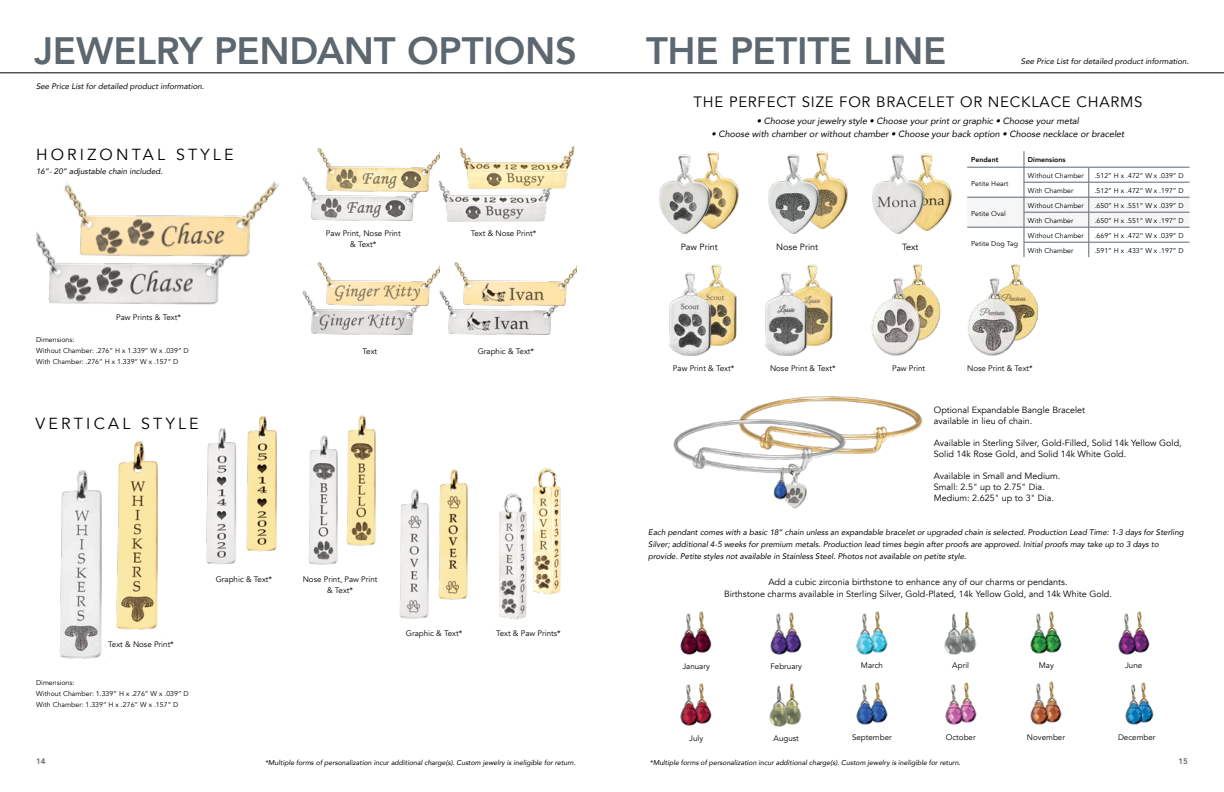
<style>
.page{position:relative;width:1224px;height:792px;background:#fff}
.page>*{position:absolute;margin:0;border:0;box-sizing:border-box;transform-origin:0 0}
.t1{font:800 38.1px "Avenir";letter-spacing:-.01em;color:#5d6770}
.t2{font:16px "Avenir";letter-spacing:.2em;color:#000}
.t3{font:15px "Avenir";letter-spacing:.05em;color:#000}
.t4{font:9px/11px "Avenir";color:#000}
.t5{font:italic 9px "Avenir";color:#000}
.t6{font:italic 8px/12px "Avenir";color:#000}
.t7{font:8px/11px "Avenir";color:#000;text-align:center}
.t8{font:800 8px "Avenir";color:#5e6870}
.t9{font:7px/11px "Avenir";color:#000}
.t10{font:italic 7px "Avenir";color:#000}
.t11{font:800 7px "Avenir";color:#000}
</style>
<div class="page">
<img style="left:741px;top:396px;width:182px;height:58px">
<img style="left:302px;top:176px;width:112px;height:45px">
<img style="left:302px;top:290px;width:112px;height:45px">
<img style="left:439px;top:180px;width:111px;height:42px">
<img style="left:439px;top:272px;width:113px;height:63px">
<img style="left:36px;top:231px;width:183px;height:74px">
<img style="left:57px;top:181px;width:222px;height:90px">
<img style="left:313px;top:149px;width:126px;height:51px">
<img style="left:313px;top:263px;width:126px;height:51px">
<img style="left:459px;top:145px;width:116px;height:48px">
<img style="left:451px;top:263px;width:126px;height:51px">
<img style="left:206px;top:428px;width:30px;height:137px">
<img style="left:59px;top:470px;width:43px;height:189px">
<img style="left:399px;top:489px;width:30px;height:130px">
<img style="left:308px;top:435px;width:30px;height:130px">
<img style="left:499px;top:493px;width:28px;height:127px">
<img style="left:234px;top:416px;width:43px;height:139px">
<img style="left:98px;top:441px;width:64px;height:194px">
<img style="left:426px;top:469px;width:42px;height:133px">
<img style="left:335px;top:415px;width:41px;height:133px">
<img style="left:533px;top:468px;width:28px;height:127px">
<hr style="left:0;top:73px;width:612px;height:1px;background:#000">
<hr style="left:612px;top:73px;width:612px;height:1px;background:#000">
<img style="left:699px;top:612px;width:13px;height:41px">
<img style="left:680px;top:614px;width:19px;height:41px">
<img style="left:789px;top:612px;width:13px;height:41px">
<img style="left:770px;top:614px;width:19px;height:41px">
<img style="left:874px;top:611px;width:13px;height:41px">
<img style="left:856px;top:613px;width:18px;height:41px">
<img style="left:963px;top:611px;width:13px;height:41px">
<img style="left:944px;top:613px;width:19px;height:41px">
<img style="left:1049px;top:611px;width:13px;height:41px">
<img style="left:1030px;top:613px;width:19px;height:41px">
<img style="left:1136px;top:612px;width:13px;height:41px">
<img style="left:1118px;top:614px;width:18px;height:41px">
<img style="left:789px;top:684px;width:13px;height:41px">
<img style="left:770px;top:686px;width:19px;height:40px">
<img style="left:874px;top:682px;width:13px;height:41px">
<img style="left:856px;top:684px;width:18px;height:41px">
<img style="left:963px;top:682px;width:13px;height:41px">
<img style="left:945px;top:684px;width:18px;height:41px">
<img style="left:1049px;top:682px;width:13px;height:40px">
<img style="left:1030px;top:683px;width:19px;height:41px">
<img style="left:1141px;top:682px;width:12px;height:41px">
<img style="left:1125px;top:684px;width:16px;height:41px">
<img style="left:699px;top:683px;width:13px;height:41px">
<img style="left:680px;top:685px;width:19px;height:41px">
<img style="left:674px;top:417px;width:171px;height:92px">
<img style="left:913px;top:264px;width:28px;height:76px">
<img style="left:871px;top:276px;width:52px;height:80px">
<img style="left:1011px;top:264px;width:28px;height:76px">
<img style="left:968px;top:276px;width:51px;height:80px">
<img style="left:711px;top:264px;width:26px;height:82px">
<img style="left:669px;top:271px;width:44px;height:85px">
<img style="left:807px;top:264px;width:26px;height:82px">
<img style="left:765px;top:271px;width:44px;height:85px">
<img style="left:707px;top:151px;width:32px;height:77px">
<img style="left:659px;top:154px;width:55px;height:79px">
<img style="left:816px;top:151px;width:32px;height:77px">
<img style="left:768px;top:154px;width:55px;height:79px">
<img style="left:927px;top:154px;width:25px;height:77px">
<img style="left:872px;top:154px;width:55px;height:79px">
<svg style="left:967px;top:151px;width:223px;height:106px"></svg>
<h1 class="t1" style="left:34px;top:21px;width:544px">JEWELRY PENDANT OPTIONS</h1>
<p class="t6" style="left:36px;top:81px;width:170px">See Price List for detailed product information.</p>
<h2 class="t2" style="left:36px;top:145px;width:199px">HORIZONTAL STYLE</h2>
<p class="t6" style="left:36px;top:165px;width:128px">16”- 20” adjustable chain included.</p>
<p class="t7" style="left:116px;top:312px;width:66px">Paw Prints &amp; Text*</p>
<p class="t9" style="left:36px;top:334px;width:154px">Dimensions:<br>Without Chamber: .276” H x 1.339” W x .039” D<br>With Chamber: .276” H x 1.339” W x .157” D</p>
<h2 class="t2" style="left:35px;top:414px;width:165px">VERTICAL STYLE</h2>
<p class="t7" style="left:326px;top:228px;width:76px">Paw Print, Nose Print &amp; Text*</p>
<p class="t7" style="left:471px;top:228px;width:67px">Text &amp; Nose Print*</p>
<p class="t7" style="left:363px;top:345px;width:16px">Text</p>
<p class="t7" style="left:478px;top:345px;width:58px">Graphic &amp; Text*</p>
<p class="t7" style="left:108px;top:639px;width:67px">Text &amp; Nose Print*</p>
<p class="t9" style="left:36px;top:677px;width:154px">Dimensions:<br>Without Chamber: 1.339” H x .276” W x .039” D<br>With Chamber: 1.339” H x .276” W x .157” D</p>
<p class="t7" style="left:216px;top:574px;width:58px">Graphic &amp; Text*</p>
<p class="t7" style="left:303px;top:574px;width:76px">Nose Print, Paw Print &amp; Text*</p>
<p class="t7" style="left:406px;top:628px;width:58px">Graphic &amp; Text*</p>
<p class="t7" style="left:496px;top:628px;width:66px">Text &amp; Paw Prints*</p>
<h1 class="t1" style="left:646px;top:21px;width:302px">THE PETITE LINE</h1>
<p class="t6" style="left:1021px;top:55px;width:170px">See Price List for detailed product information.</p>
<h3 class="t3" style="left:694px;top:93px;width:450px">THE PERFECT SIZE FOR BRACELET OR NECKLACE CHARMS</h3>
<p class="t5" style="left:757px;top:116px;width:324px">• Choose your jewelry style • Choose your print or graphic • Choose your metal</p>
<p class="t5" style="left:712px;top:129px;width:414px">• Choose with chamber or without chamber • Choose your back option • Choose necklace or bracelet</p>
<p class="t11" style="left:971px;top:154px;width:29px">Pendant</p>
<p class="t11" style="left:1028px;top:154px;width:39px">Dimensions</p>
<p class="t9" style="left:971px;top:178px;width:39px">Petite Heart</p>
<p class="t9" style="left:1028px;top:170px;width:57px">Without Chamber</p>
<p class="t9" style="left:1095px;top:170px;width:90px">.512” H x .472” W x .039” D</p>
<p class="t9" style="left:1028px;top:185px;width:47px">With Chamber</p>
<p class="t9" style="left:1095px;top:185px;width:90px">.512” H x .472” W x .197” D</p>
<p class="t4" style="left:681px;top:241px;width:39px">Paw Print</p>
<p class="t4" style="left:776px;top:241px;width:43px">Nose Print</p>
<p class="t4" style="left:902px;top:241px;width:18px">Text</p>
<p class="t9" style="left:971px;top:208px;width:36px">Petite Oval</p>
<p class="t9" style="left:971px;top:238px;width:48px">Petite Dog Tag</p>
<p class="t9" style="left:1028px;top:200px;width:57px">Without Chamber</p>
<p class="t9" style="left:1095px;top:200px;width:90px">.650” H x .551” W x .039” D</p>
<p class="t9" style="left:1028px;top:215px;width:47px">With Chamber</p>
<p class="t9" style="left:1095px;top:215px;width:90px">.650” H x .551” W x .197” D</p>
<p class="t9" style="left:1028px;top:230px;width:57px">Without Chamber</p>
<p class="t9" style="left:1095px;top:230px;width:90px">.669” H x .472” W x .039” D</p>
<p class="t9" style="left:1028px;top:245px;width:47px">With Chamber</p>
<p class="t9" style="left:1095px;top:245px;width:90px">.591” H x .433” W x .197” D</p>
<p class="t7" style="left:673px;top:363px;width:63px">Paw Print &amp; Text*</p>
<p class="t7" style="left:770px;top:363px;width:67px">Nose Print &amp; Text*</p>
<p class="t7" style="left:892px;top:363px;width:35px">Paw Print</p>
<p class="t7" style="left:967px;top:363px;width:67px">Nose Print &amp; Text*</p>
<p class="t4" style="left:934px;top:405px;width:153px">Optional Expandable Bangle Bracelet available in lieu of chain.</p>
<p class="t4" style="left:934px;top:438px;width:249px">Available in Sterling Silver, Gold-Filled, Solid 14k Yellow Gold,<br>Solid 14k Rose Gold, and Solid 14k White Gold.</p>
<p class="t4" style="left:934px;top:471px;width:128px">Available in Small and Medium.<br>Small: 2.5" up to 2.75" Dia.<br>Medium: 2.625" up to 3" Dia.</p>
<p class="t6" style="left:648px;top:526px;width:537px">Each pendant comes with a basic 18” chain unless an expandable bracelet or upgraded chain is selected. Production Lead Time: 1-3 days for Sterling<br>Silver; additional 4-5 weeks for premium metals. Production lead times begin after proofs are approved. Initial proofs may take up to 3 days to provide. Petite styles not available in Stainless Steel. Photos not available on petite style.</p>
<p class="t4" style="left:724px;top:576px;width:389px;line-height:12px;text-align:center">Add a cubic zirconia birthstone to enhance any of our charms or pendants.<br>Birthstone charms available in Sterling Silver, Gold-Plated, 14k Yellow Gold, and 14k White Gold.</p>
<p class="t7" style="left:682px;top:661px;width:29px">January</p>
<p class="t7" style="left:771px;top:661px;width:33px">February</p>
<p class="t7" style="left:861px;top:660px;width:24px">March</p>
<p class="t7" style="left:952px;top:660px;width:18px">April</p>
<p class="t7" style="left:1039px;top:660px;width:17px">May</p>
<p class="t7" style="left:1125px;top:660px;width:19px">June</p>
<p class="t7" style="left:689px;top:733px;width:16px">July</p>
<p class="t7" style="left:774px;top:733px;width:27px">August</p>
<p class="t7" style="left:852px;top:732px;width:41px">September</p>
<p class="t7" style="left:946px;top:732px;width:31px">October</p>
<p class="t7" style="left:1027px;top:731px;width:40px">November</p>
<p class="t7" style="left:1118px;top:732px;width:39px">December</p>
<p class="t8" style="left:36px;top:755px;width:11px">14</p>
<p class="t8" style="left:1179px;top:755px;width:11px">15</p>
<p class="t10" style="left:265px;top:758px;width:312px">*Multiple forms of personalization incur additional charge(s). Custom jewelry is ineligible for return.</p>
<p class="t10" style="left:650px;top:758px;width:312px">*Multiple forms of personalization incur additional charge(s). Custom jewelry is ineligible for return.</p>
</div>
